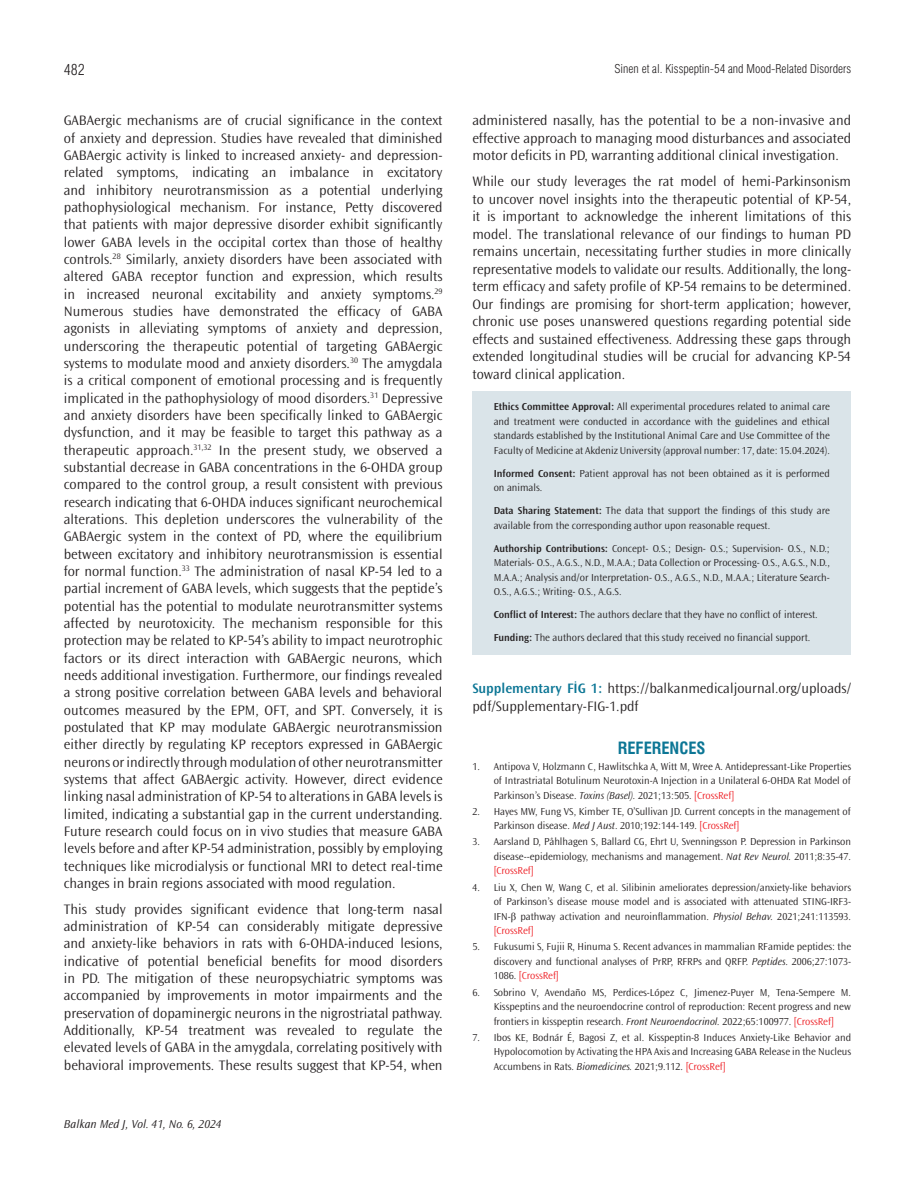
<style>
.page{position:relative;width:915px;height:1191px;background:#fff}
.page>*{position:absolute;margin:0;border:0;box-sizing:border-box;transform-origin:0 0}
.t1{font:16.5px "Swiss Condensed Bold Tr";color:#0c7695}
.t2{font:15px "Swiss Condensed Light Tr";color:#231f20}
.t3{font:300 14.25px/17.4px "Ocean Sans Std";color:#231f20;text-align:justify}
.t4{font:12px "Swiss Condensed Light Tr";color:#231f20}
.t5{font:italic 300 12px "Ocean Sans Std";color:#231f20}
.t6{font:300 10.5px/14.5px "Ocean Sans Std";color:#231f20;text-align:justify}
.s1{font-weight:600}
.s2{font-weight:600;color:#0c7695}
.s3{font-style:italic}
.s4{color:#ee1d23}
.s5{font-family:"Times New Roman";font-weight:400}
</style>
<div class="page">
<div style="left:472px;top:391px;width:378px;height:264px;background:#dae4e9"></div>
<p class="t2" style="left:64px;top:61px;width:23px">482</p>
<p class="t4" style="left:614px;top:61px;width:238px">Sinen et al. Kisspeptin-54 and Mood-Related Disorders</p>
<p class="t3" style="left:64px;top:112px;width:380px">GABAergic mechanisms are of crucial significance in the context of anxiety and depression. Studies have revealed that diminished GABAergic activity is linked to increased anxiety- and depression&shy;related symptoms, indicating an imbalance in excitatory and inhibitory neurotransmission as a potential underlying pathophysiological mechanism. For instance, Petty discovered that patients with major depressive disorder exhibit significantly lower GABA levels in the occipital cortex than those of healthy controls.<sup>28</sup> Similarly, anxiety disorders have been associated with altered GABA receptor function and expression, which results in increased neuronal excitability and anxiety symptoms.<sup>29<br></sup>Numerous studies have demonstrated the efficacy of GABA agonists in alleviating symptoms of anxiety and depression, underscoring the therapeutic potential of targeting GABAergic systems to modulate mood and anxiety disorders.<sup>30</sup> The amygdala is a critical component of emotional processing and is frequently implicated in the pathophysiology of mood disorders.<sup>31</sup> Depressive and anxiety disorders have been specifically linked to GABAergic dysfunction, and it may be feasible to target this pathway as a therapeutic approach.<sup>31,32</sup> In the present study, we observed a substantial decrease in GABA concentrations in the 6-OHDA group compared to the control group, a result consistent with previous research indicating that 6-OHDA induces significant neurochemical alterations. This depletion underscores the vulnerability of the GABAergic system in the context of PD, where the equilibrium between excitatory and inhibitory neurotransmission is essential for normal function.<sup>33</sup> The administration of nasal KP-54 led to a partial increment of GABA levels, which suggests that the peptide’s potential has the potential to modulate neurotransmitter systems affected by neurotoxicity. The mechanism responsible for this protection may be related to KP-54’s ability to impact neurotrophic factors or its direct interaction with GABAergic neurons, which needs additional investigation. Furthermore, our findings revealed a strong positive correlation between GABA levels and behavioral outcomes measured by the EPM, OFT, and SPT. Conversely, it is postulated that KP may modulate GABAergic neurotransmission either directly by regulating KP receptors expressed in GABAergic neurons or indirectly through modulation of other neurotransmitter systems that affect GABAergic activity. However, direct evidence linking nasal administration of KP-54 to alterations in GABA levels is limited, indicating a substantial gap in the current understanding.<br>Future research could focus on in vivo studies that measure GABA levels before and after KP-54 administration, possibly by employing techniques like microdialysis or functional MRI to detect real-time changes in brain regions associated with mood regulation.</p>
<p class="t3" style="left:64px;top:900px;width:380px">This study provides significant evidence that long-term nasal administration of KP-54 can considerably mitigate depressive and anxiety-like behaviors in rats with 6-OHDA-induced lesions, indicative of potential beneficial benefits for mood disorders in PD. The mitigation of these neuropsychiatric symptoms was accompanied by improvements in motor impairments and the preservation of dopaminergic neurons in the nigrostriatal pathway.<br>Additionally, KP-54 treatment was revealed to regulate the elevated levels of GABA in the amygdala, correlating positively with behavioral improvements. These results suggest that KP-54, when</p>
<p class="t5" style="left:64px;top:1117px;width:159px">Balkan Med J, Vol. 41, No. 6, 2024</p>
<p class="t3" style="left:472px;top:112px;width:380px">administered nasally, has the potential to be a non-invasive and effective approach to managing mood disturbances and associated motor deficits in PD, warranting additional clinical investigation.</p>
<p class="t3" style="left:472px;top:173px;width:380px">While our study leverages the rat model of hemi-Parkinsonism to uncover novel insights into the therapeutic potential of KP-54, it is important to acknowledge the inherent limitations of this model. The translational relevance of our findings to human PD remains uncertain, necessitating further studies in more clinically representative models to validate our results. Additionally, the long&shy;term efficacy and safety profile of KP-54 remains to be determined.<br>Our findings are promising for short-term application; however, chronic use poses unanswered questions regarding potential side effects and sustained effectiveness. Addressing these gaps through extended longitudinal studies will be crucial for advancing KP-54 toward clinical application.</p>
<p class="t6" style="left:493px;top:400px;width:337px"><span class="s1">Ethics Committee Approval:</span> All experimental procedures related to animal care and treatment were conducted in accordance with the guidelines and ethical standards established by the Institutional Animal Care and Use Committee of the Faculty of Medicine at Akdeniz University (approval number: 17, date: 15.04.2024).</p>
<p class="t6" style="left:493px;top:466px;width:337px"><span class="s1">Informed Consent:</span> Patient approval has not been obtained as it is performed on animals.</p>
<p class="t6" style="left:493px;top:504px;width:337px"><span class="s1">Data Sharing Statement:</span> The data that support the findings of this study are available from the corresponding author upon reasonable request.</p>
<p class="t6" style="left:493px;top:541px;width:337px"><span class="s1">Authorship Contributions:</span> Concept- O.S.; Design- O.S.; Supervision- O.S., N.D.; Materials- O.S., A.G.S., N.D., M.A.A.; Data Collection or Processing- O.S., A.G.S., N.D., M.A.A.; Analysis and/or Interpretation- O.S., A.G.S., N.D., M.A.A.; Literature Search-O.S., A.G.S.; Writing- O.S., A.G.S.</p>
<p class="t6" style="left:493px;top:603px;width:325px;line-height:23px"><span class="s1">Conflict of Interest:</span> The authors declare that they have no conflict of interest.<br><span class="s1">Funding:</span> The authors declared that this study received no financial support.</p>
<p class="t3" style="left:472px;top:680px;width:380px"><span class="s2">Supplementary FİG 1:</span> https://balkanmedicaljournal.org/uploads/ pdf/Supplementary-FIG-1.pdf</p>
<p class="t1" style="left:617px;top:738px;width:89px">REFERENCES</p>
<p class="t6" style="left:493px;top:759px;width:359px;text-indent:-21px">1. Antipova V, Holzmann C, Hawlitschka A, Witt M, Wree A. Antidepressant-Like Properties of Intrastriatal Botulinum Neurotoxin-A Injection in a Unilateral 6-OHDA Rat Model of Parkinson’s Disease. <span class="s3">Toxins (Basel).</span> 2021;13:505. <span class="s4">[CrossRef]</span></p>
<p class="t6" style="left:493px;top:804px;width:358px;text-indent:-21px">2. Hayes MW, Fung VS, Kimber TE, O’Sullivan JD. Current concepts in the management of<br>Parkinson disease. <span class="s3">Med J Aust</span>. 2010;192:144-149. <span class="s4">[CrossRef]</span></p>
<p class="t6" style="left:493px;top:835px;width:359px;text-indent:-21px">3. Aarsland D, Påhlhagen S, Ballard CG, Ehrt U, Svenningsson P. Depression in Parkinson disease--epidemiology, mechanisms and management. <span class="s3">Nat Rev Neurol.</span> 2011;8:35-47. <span class="s4">[CrossRef]</span></p>
<p class="t6" style="left:493px;top:880px;width:359px;text-indent:-21px">4. Liu X, Chen W, Wang C, et al. Silibinin ameliorates depression/anxiety-like behaviors of Parkinson’s disease mouse model and is associated with attenuated STING-IRF3- IFN-<span class="s5">β</span> pathway activation and neuroinflammation. <span class="s3">Physiol Behav.</span> 2021;241:113593. <span class="s4">[CrossRef]</span></p>
<p class="t6" style="left:493px;top:939px;width:359px;text-indent:-21px">5. Fukusumi S, Fujii R, Hinuma S. Recent advances in mammalian RFamide peptides: the discovery and functional analyses of PrRP, RFRPs and QRFP. <span class="s3">Peptides</span>. 2006;27:1073- 1086. <span class="s4">[CrossRef]</span></p>
<p class="t6" style="left:493px;top:985px;width:359px;text-indent:-21px">6. Sobrino V, Avendaño MS, Perdices-López C, Jimenez-Puyer M, Tena-Sempere M.<br>Kisspeptins and the neuroendocrine control of reproduction: Recent progress and new frontiers in kisspeptin research. <span class="s3">Front Neuroendocrinol.</span> 2022;65:100977. <span class="s4">[CrossRef]</span></p>
<p class="t6" style="left:493px;top:1030px;width:359px;text-indent:-21px">7. Ibos KE, Bodnár É, Bagosi Z, et al. Kisspeptin-8 Induces Anxiety-Like Behavior and Hypolocomotion by Activating the HPA Axis and Increasing GABA Release in the Nucleus Accumbens in Rats. <span class="s3">Biomedicines.</span> 2021;9.112. <span class="s4">[CrossRef]</span></p>
</div>
